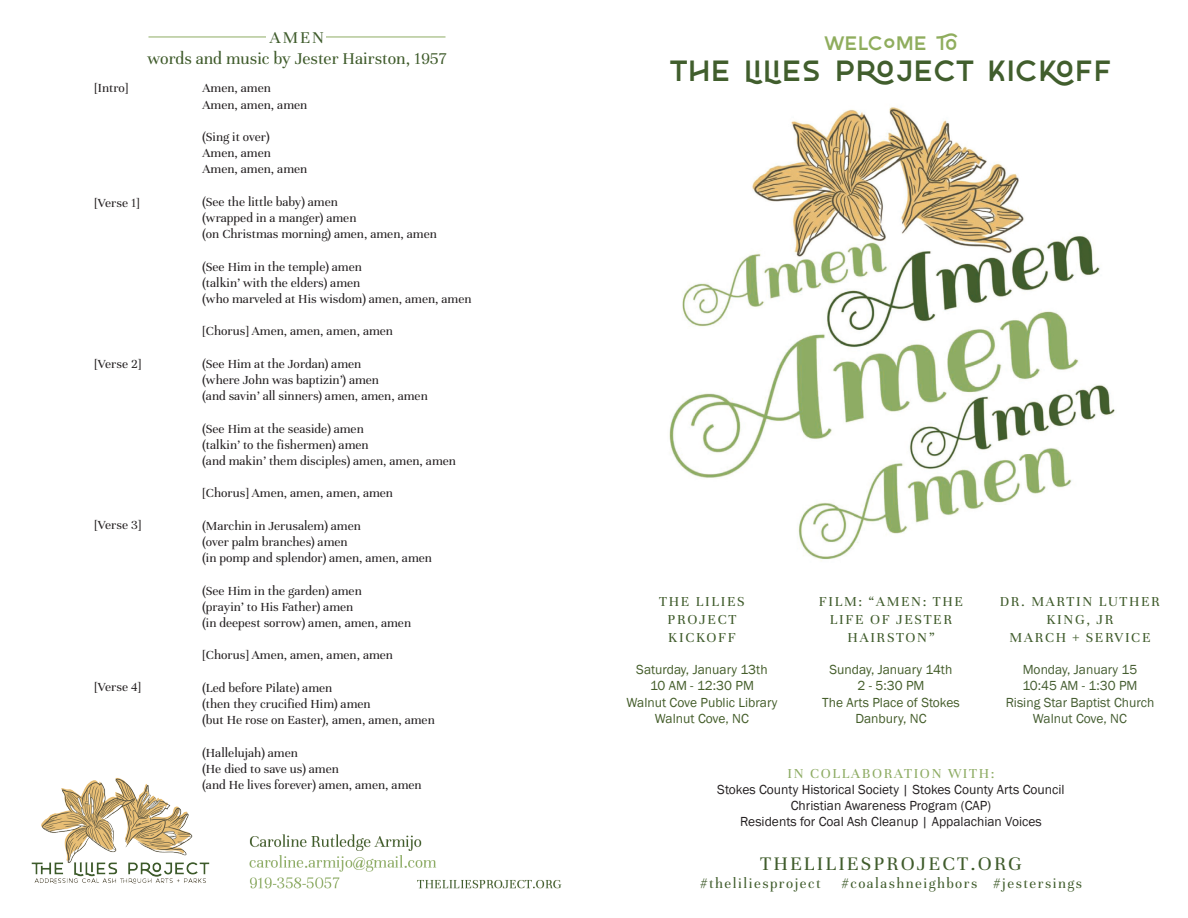
<style>
.page{position:relative;width:1188px;height:918px;background:#fff}
.page>*{position:absolute;margin:0;border:0;box-sizing:border-box;transform-origin:0 0}
.t1{font:31.5px "Autorich Sans";color:#415e2d}
.t2{font:21px "Unna";letter-spacing:.1em;color:#405c2c}
.t3{font:21px "Autorich Sans";color:#8fad5d}
.t4{font:18px "Unna";color:#3f5b2b}
.t5{font:18px "Unna";color:#3f5c2c}
.t6{font:15px/18px "Unna";letter-spacing:.1em;color:#405c2c}
.t7{font:15px/18px "Unna";letter-spacing:.15em;color:#405c2c;text-align:center}
.t8{font:15px "Unna";letter-spacing:.11em;color:#8eac64}
.t9{font:13.5px/16.2px "Unna";color:#231f20}
.t10{font:13.5px/16.2px "Franklin Gothic";color:#231f20;text-align:center}
.t11{font:13.5px/16.2px "Franklin Gothic";color:#445d2a;text-align:center}
.t12{font:13.5px/16.2px "Franklin Gothic";color:#455d31;text-align:center}
</style>
<div class="page">
<img style="left:669px;top:107px;width:446px;height:454px">
<hr style="left:148px;top:37px;width:298px;height:1px;background:#8eac64">
<div style="left:266px;top:31px;width:60px;height:14px;background:#fff"></div>
<img style="left:249px;top:834px;width:313px;height:55px">
<img style="left:31px;top:777px;width:179px;height:107px">
<h3 class="t5" style="left:270px;top:27px;width:56px">Amen</h3>
<h3 class="t4" style="left:148px;top:49px;width:300px">words and music by Jester Hairston, 1957</h3>
<p class="t9" style="left:94px;top:80px;width:35px">[Intro]</p>
<p class="t9" style="left:94px;top:194px;width:47px">[Verse 1]</p>
<p class="t9" style="left:94px;top:356px;width:48px">[Verse 2]</p>
<p class="t9" style="left:94px;top:517px;width:48px">[Verse 3]</p>
<p class="t9" style="left:94px;top:679px;width:48px">[Verse 4]</p>
<p class="t9" style="left:202px;top:80px;width:106px">Amen, amen<br>Amen, amen, amen</p>
<p class="t9" style="left:202px;top:129px;width:106px">(Sing it over)<br>Amen, amen<br>Amen, amen, amen</p>
<p class="t9" style="left:202px;top:194px;width:236px">(See the little baby) amen<br>(wrapped in a manger) amen<br>(on Christmas morning) amen, amen, amen</p>
<p class="t9" style="left:202px;top:258px;width:271px">(See Him in the temple) amen<br>(talkin’ with the elders) amen<br>(who marveled at His wisdom) amen, amen, amen</p>
<p class="t9" style="left:202px;top:323px;width:192px">[Chorus] Amen, amen, amen, amen</p>
<p class="t9" style="left:202px;top:356px;width:227px">(See Him at the Jordan) amen<br>(where John was baptizin’) amen<br>(and savin’ all sinners) amen, amen, amen</p>
<p class="t9" style="left:202px;top:420px;width:255px">(See Him at the seaside) amen<br>(talkin’ to the fishermen) amen<br>(and makin’ them disciples) amen, amen, amen</p>
<p class="t9" style="left:202px;top:485px;width:192px">[Chorus] Amen, amen, amen, amen</p>
<p class="t9" style="left:202px;top:518px;width:231px">(Marchin in Jerusalem) amen<br>(over palm branches) amen<br>(in pomp and splendor) amen, amen, amen</p>
<p class="t9" style="left:202px;top:582px;width:210px">(See Him in the garden) amen<br>(prayin’ to His Father) amen<br>(in deepest sorrow) amen, amen, amen</p>
<p class="t9" style="left:202px;top:647px;width:192px">[Chorus] Amen, amen, amen, amen</p>
<p class="t9" style="left:202px;top:680px;width:234px">(Led before Pilate) amen<br>(then they crucified Him) amen<br>(but He rose on Easter), amen, amen, amen</p>
<p class="t9" style="left:202px;top:744px;width:221px">(Hallelujah) amen<br>(He died to save us) amen<br>(and He lives forever) amen, amen, amen</p>
<h2 class="t3" style="left:825px;top:30px;width:134px">WELCOME TO</h2>
<h1 class="t1" style="left:670px;top:51px;width:444px">THE LILIES PROJECT KICKOFF</h1>
<p class="t6" style="left:668px;top:592px;width:62px;text-indent:-8px">The Lilies<br>Projec</p>
<p class="t6" style="left:728px;top:610px;width:9px">t</p>
<p class="t6" style="left:668px;top:628px;width:21px">Kick</p>
<p class="t6" style="left:706px;top:628px;width:31px">off</p>
<p class="t11" style="left:627px;top:662px;width:152px">Saturday, January 13th<br>10 AM - 12:30 PM<br>Walnut Cove Public Library<br>Walnut Cove, NC</p>
<p class="t7" style="left:819px;top:592px;width:144px">Film: “Amen: The<br>Life of Jester<br>Hairston”</p>
<p class="t11" style="left:822px;top:662px;width:139px">Sunday, January 14th<br>2 - 5:30 PM<br>The Arts Place of Stokes<br>Danbury, NC</p>
<p class="t6" style="left:1000px;top:592px;width:162px">DR. Martin Luther</p>
<p class="t6" style="left:1046px;top:610px;width:68px">king, JR</p>
<p class="t6" style="left:1010px;top:628px;width:125px">Marc h + Service</p>
<p class="t12" style="left:1006px;top:662px;width:150px">Monday, January 15<br>10:45 AM - 1:30 PM<br>Rising Star Baptist Church<br>Walnut Cove, NC</p>
<p class="t8" style="left:787px;top:765px;width:209px">In Collaboration With:</p>
<p class="t10" style="left:717px;top:782px;width:349px">Stokes County Historical Society | Stokes County Arts Council<br>Christian Awareness Program (CAP)<br>Residents for Coal Ash Cleanup | Appalachian Voices</p>
<h2 class="t2" style="left:760px;top:851px;width:263px">THELILIESPROJECT.ORG</h2>
<p class="t6" style="left:700px;top:874px;width:122px">#theliliesproject</p>
<p class="t6" style="left:841px;top:874px;width:242px">#coalashneighbors #jestersings</p>
</div>
